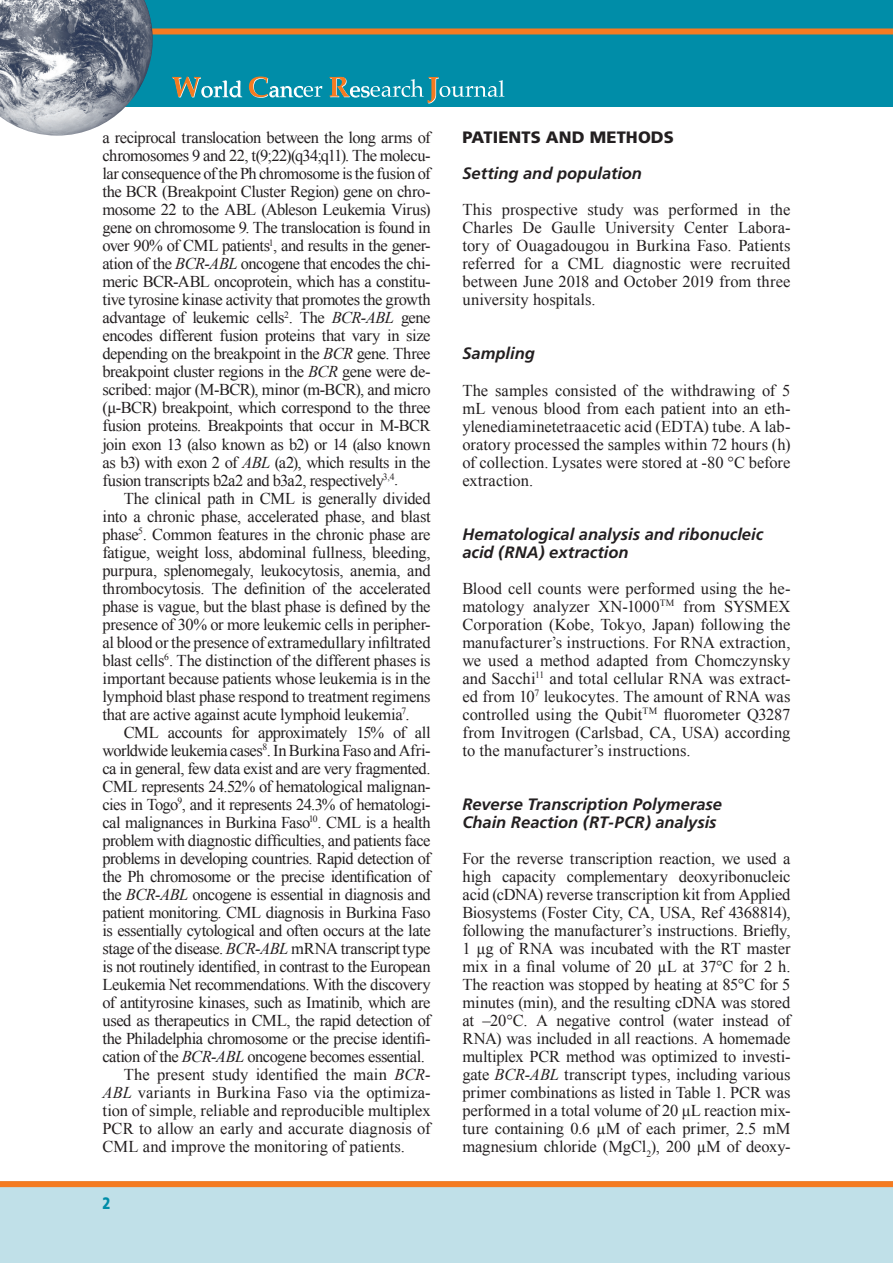
<style>
.page{position:relative;width:893px;height:1263px;background:#fff}
.page>*{position:absolute;margin:0;border:0;box-sizing:border-box;transform-origin:0 0}
.t1{font:16.5px/18px "Times New Roman";letter-spacing:-.02em;color:#231f20;text-align:justify}
.t2{font:italic 700 16.5px/18px "Frutiger";color:#231f20}
.t3{font:16.5px "Times New Roman";color:#231f20}
.t4{font:16.5px "Times New Roman";letter-spacing:.01em;color:#231f20}
.t5{font:16.5px "Times New Roman";letter-spacing:.005em;color:#231f20}
.t6{font:900 16.5px "Frutiger";letter-spacing:.005em;color:#231f20}
.t7{font:900 16.5px "Frutiger";color:#008da8;scale:.8 1}
.s1{font-style:italic}
</style>
<div class="page">
<div style="left:0;top:0;width:893px;height:106px;background:#008da8"></div>
<div style="left:0;top:1181px;width:893px;height:82px;background:#c0e0e8"></div>
<div style="left:0;top:28px;width:893px;height:6px;background:#f47b21"></div>
<div style="left:0;top:1181px;width:893px;height:6px;background:#f47b21"></div>
<img style="left:0;top:0;width:153px;height:136px">
<svg style="left:172px;top:77px;width:70px;height:21px"></svg>
<svg style="left:249px;top:77px;width:73px;height:21px"></svg>
<svg style="left:330px;top:77px;width:174px;height:26px"></svg>
<p class="t1" style="left:102px;top:129px;width:330px">a reciprocal translocation between the long arms of chromosomes 9 and 22, t(9;22)(q34;q11). The molecu&shy;lar consequence of the Ph chromosome is the fusion of the BCR (Breakpoint Cluster Region) gene on chro&shy;mosome 22 to the ABL (Ableson Leukemia Virus) gene on chromosome 9. The translocation is found in over 90% of CML patients<sup>1</sup>, and results in the gener&shy;ation of the <span class="s1">BCR-ABL</span> oncogene that encodes the chi&shy;meric BCR-ABL oncoprotein, which has a constitu&shy;tive tyrosine kinase activity that promotes the growth advantage of leukemic cells<sup>2</sup>. The <span class="s1">BCR-ABL</span> gene encodes different fusion proteins that vary in size depending on the breakpoint in the <span class="s1">BCR</span> gene. Three breakpoint cluster regions in the <span class="s1">BCR</span> gene were de&shy;scribed: major (M-BCR), minor (m-BCR), and micro (μ-BCR) breakpoint, which correspond to the three fusion proteins. Breakpoints that occur in M-BCR join exon 13 (also known as b2) or 14 (also known as b3) with exon 2 of <span class="s1">ABL</span> (a2), which results in the fusion transcripts b2a2 and b3a2, respectively<sup>3,4</sup>.</p>
<p class="t1" style="left:102px;top:489px;width:330px;text-indent:21px">The clinical path in CML is generally divided into a chronic phase, accelerated phase, and blast phase<sup>5</sup>. Common features in the chronic phase are fatigue, weight loss, abdominal fullness, bleeding, purpura, splenomegaly, leukocytosis, anemia, and thrombocytosis. The definition of the accelerated phase is vague, but the blast phase is defined by the presence of 30% or more leukemic cells in peripher&shy;al blood or the presence of extramedullary infiltrated blast cells<sup>6</sup>. The distinction of the different phases is important because patients whose leukemia is in the lymphoid blast phase respond to treatment regimens that are active against acute lymphoid leukemia<sup>7</sup>.</p>
<p class="t1" style="left:124px;top:723px;width:308px">CML accounts for approximately 15% of all</p>
<p class="t1" style="left:102px;top:741px;width:330px">worldwide leukemia cases<sup>8</sup>. In Burkina Faso and Afri-</p>
<p class="t1" style="left:102px;top:759px;width:330px">ca in general, few data exist and are very fragmented.</p>
<p class="t1" style="left:102px;top:777px;width:330px">CML represents 24.52% of hematological malignan-</p>
<p class="t1" style="left:102px;top:795px;width:330px">cies in Togo<sup>9</sup>, and it represents 24.3% of hematologi-</p>
<p class="t1" style="left:102px;top:813px;width:330px">cal malignances in Burkina Faso<sup>10</sup>. CML is a health</p>
<p class="t1" style="left:102px;top:831px;width:330px">problem with diagnostic difficulties, and patients face</p>
<p class="t1" style="left:102px;top:849px;width:330px">problems in developing countries. Rapid detection of</p>
<p class="t1" style="left:102px;top:867px;width:330px">the Ph chromosome or the precise identification of</p>
<p class="t1" style="left:102px;top:885px;width:330px">the <span class="s1">BCR-ABL</span> oncogene is essential in diagnosis and</p>
<p class="t1" style="left:102px;top:903px;width:330px">patient monitoring. CML diagnosis in Burkina Faso</p>
<p class="t1" style="left:102px;top:921px;width:330px">is essentially cytological and often occurs at the late</p>
<p class="t1" style="left:102px;top:939px;width:330px">stage of the disease. <span class="s1">BCR-ABL</span> mRNA transcript type</p>
<p class="t1" style="left:102px;top:957px;width:330px">is not routinely identified, in contrast to the European</p>
<p class="t1" style="left:102px;top:975px;width:330px">Leukemia Net recommendations. With the discovery</p>
<p class="t1" style="left:102px;top:993px;width:330px">of antityrosine kinases, such as Imatinib, which are</p>
<p class="t1" style="left:102px;top:1011px;width:330px">used as therapeutics in CML, the rapid detection of</p>
<p class="t1" style="left:102px;top:1029px;width:330px">the Philadelphia chromosome or the precise identifi-</p>
<p class="t1" style="left:102px;top:1047px;width:324px">cation of the <span class="s1">BCR-ABL</span> oncogene becomes essential.</p>
<p class="t5" style="left:124px;top:1063px;width:308px">The present study identified the main <span class="s1">BCR-</span></p>
<p class="t4" style="left:102px;top:1081px;width:330px"><span class="s1">ABL</span> variants in Burkina Faso via the optimiza-</p>
<p class="t1" style="left:103px;top:1101px;width:330px">tion of simple, reliable and reproducible multiplex</p>
<p class="t3" style="left:103px;top:1117px;width:330px">PCR to allow an early and accurate diagnosis of</p>
<p class="t3" style="left:103px;top:1135px;width:304px">CML and improve the monitoring of patients.</p>
<p class="t7" style="left:102px;top:1193px;width:12px">2</p>
<p class="t6" style="left:462px;top:128px;width:213px">PATIENTS AND METHODS</p>
<p class="t2" style="left:462px;top:165px;width:181px">Setting and population</p>
<p class="t1" style="left:462px;top:201px;width:330px">This prospective study was performed in the Charles De Gaulle University Center Labora&shy;tory of Ouagadougou in Burkina Faso. Patients referred for a CML diagnostic were recruited between June 2018 and October 2019 from three university hospitals.</p>
<p class="t2" style="left:462px;top:345px;width:74px">Sampling</p>
<p class="t1" style="left:462px;top:381px;width:330px">The samples consisted of the withdrawing of 5 mL venous blood from each patient into an eth&shy;ylenediaminetetraacetic acid (EDTA) tube. A lab&shy;oratory processed the samples within 72 hours (h) of collection. Lysates were stored at -80 °C before extraction.</p>
<p class="t2" style="left:462px;top:525px;width:302px">Hematological analysis and ribonucleic acid (RNA) extraction</p>
<p class="t1" style="left:462px;top:579px;width:330px">Blood cell counts were performed using the he&shy;matology analyzer XN-1000<sup>TM</sup> from SYSMEX Corporation (Kobe, Tokyo, Japan) following the manufacturer’s instructions. For RNA extraction, we used a method adapted from Chomczynsky and Sacchi<sup>11</sup> and total cellular RNA was extract&shy;ed from 10<sup>7</sup> leukocytes. The amount of RNA was controlled using the Qubit<sup>TM</sup> fluorometer Q3287 from Invitrogen (Carlsbad, CA, USA) according to the manufacturer’s instructions.</p>
<p class="t2" style="left:462px;top:795px;width:261px">Reverse Transcription Polymerase<br>Chain Reaction (RT-PCR) analysis</p>
<p class="t1" style="left:462px;top:849px;width:330px">For the reverse transcription reaction, we used a high capacity complementary deoxyribonucleic acid (cDNA) reverse transcription kit from Applied Biosystems (Foster City, CA, USA, Ref 4368814), following the manufacturer’s instructions. Briefly, 1 µg of RNA was incubated with the RT master mix in a final volume of 20 µL at 37°C for 2 h.<br>The reaction was stopped by heating at 85°C for 5 minutes (min), and the resulting cDNA was stored at –20°C. A negative control (water instead of RNA) was included in all reactions. A homemade multiplex PCR method was optimized to investi&shy;gate <span class="s1">BCR-ABL</span> transcript types, including various primer combinations as listed in Table 1. PCR was performed in a total volume of 20 μL reaction mix&shy;ture containing 0.6 µM of each primer, 2.5 mM magnesium chloride (MgCl<sub>2</sub>), 200 µM of deoxy-</p>
</div>
